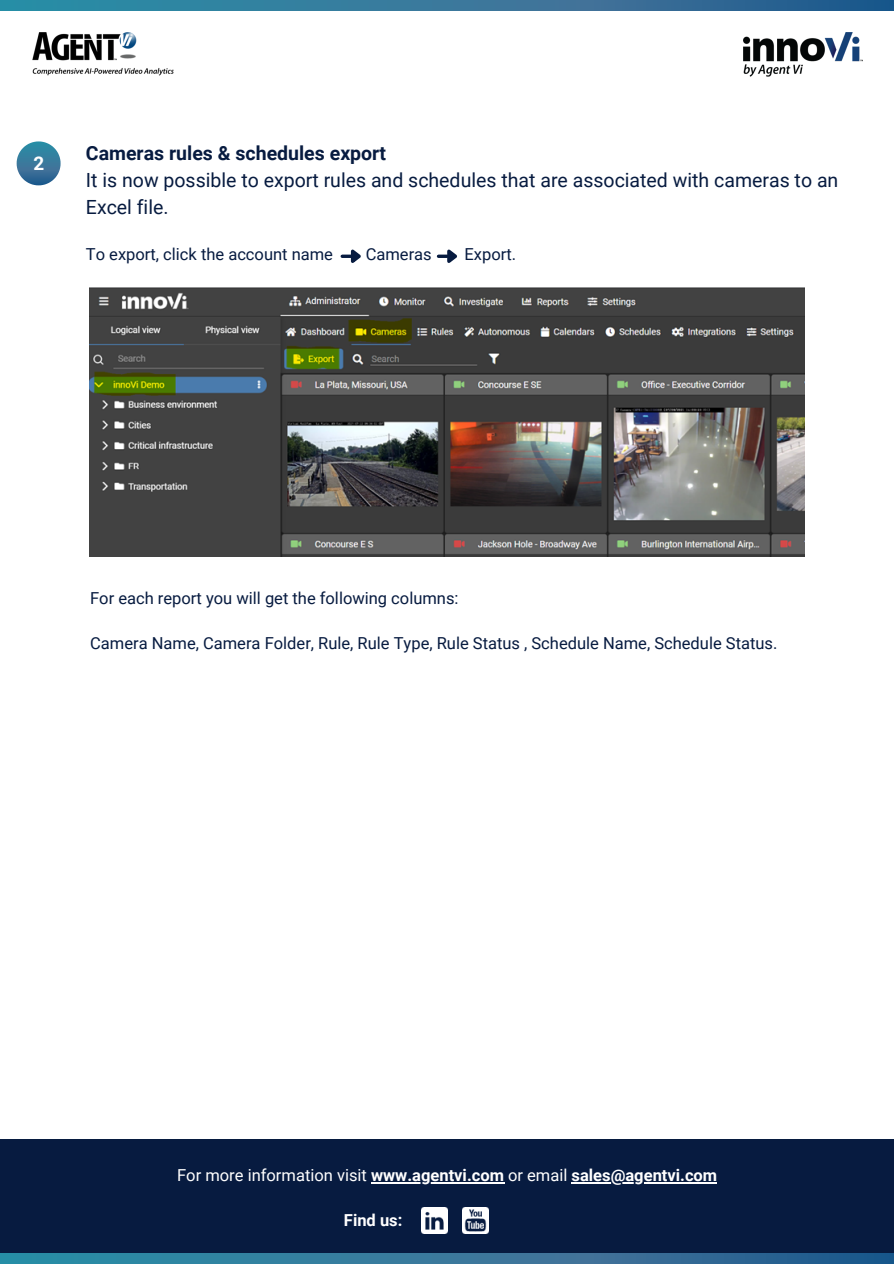
<style>
.page{position:relative;width:894px;height:1264px;background:#fff}
.page>*{position:absolute;margin:0;border:0;box-sizing:border-box;transform-origin:0 0}
.t1{font:19.5px/27px "Roboto";color:#071b40}
.t2{font:700 19.5px "Roboto";color:#071b40}
.t3{font:700 18.9px "Roboto";color:#fff}
.t4{font:16.5px "Roboto";color:#071b40}
.t5{font:700 16.5px "Roboto";color:#fff}
.s1{font-weight:400}
</style>
<div class="page">
<img style="left:32px;top:33px;width:141px;height:43px">
<img style="left:743px;top:33px;width:119px;height:44px">
<svg style="left:0;top:0;width:893px;height:10px;background:#31769a"></svg>
<svg style="left:0;top:1253px;width:893px;height:10px;background:#31769a"></svg>
<div style="left:0;top:1138px;width:893px;height:114px;background:#071b40"></div>
<img style="left:421px;top:1207px;width:26px;height:26px">
<img style="left:463px;top:1207px;width:25px;height:26px">
<svg style="left:17px;top:141px;width:44px;height:44px"></svg>
<svg style="left:342px;top:249px;width:19px;height:14px"></svg>
<svg style="left:438px;top:249px;width:19px;height:14px"></svg>
<img style="left:90px;top:287px;width:714px;height:269px">
<hr style="left:371px;top:1181px;width:133px;height:2px;background:#fff">
<hr style="left:571px;top:1181px;width:146px;height:2px;background:#fff">
<p class="t3" style="left:34px;top:153px;width:12px">2</p>
<p class="t2" style="left:86px;top:142px;width:301px">Cameras rules &amp; schedules export</p>
<p class="t1" style="left:86px;top:167px;width:753px">It is now possible to export rules and schedules that are associated with cameras to an<br>Excel file.</p>
<p class="t4" style="left:86px;top:245px;width:248px">To export, click the account name</p>
<p class="t4" style="left:365px;top:245px;width:67px">Cameras</p>
<p class="t4" style="left:464px;top:245px;width:53px">Export.</p>
<p class="t4" style="left:90px;top:589px;width:370px">For each report you will get the following columns:</p>
<p class="t4" style="left:90px;top:634px;width:688px">Camera Name, Camera Folder, Rule, Rule Type, Rule Status , Schedule Name, Schedule Status.</p>
<p class="t5" style="left:177px;top:1165px;width:541px"><span class="s1">For more information visit</span> www.agentvi.com <span class="s1">or email</span> sales@agentvi.com</p>
<p class="t5" style="left:344px;top:1210px;width:60px">Find us:</p>
</div>
